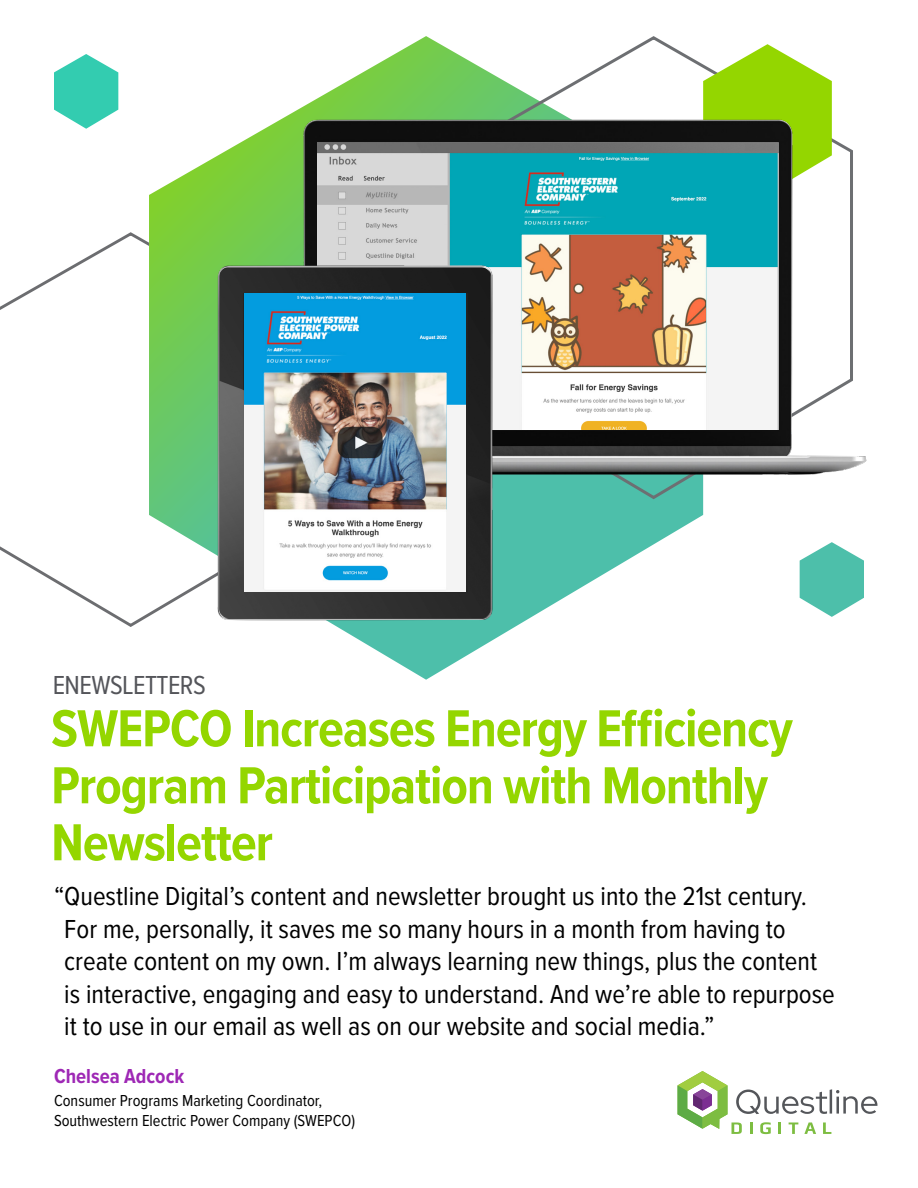
<style>
.page{position:relative;width:918px;height:1188px;background:#fff}
.page>*{position:absolute;margin:0;border:0;box-sizing:border-box;transform-origin:0 0}
.t1{font:700 54px/57px "Proxima Nova Cond";letter-spacing:-.02em;color:#94d600}
.t2{font:27px/32.4px "Proxima Nova Cond";color:#000}
.t3{font:27px "Proxima Nova Cond";letter-spacing:-.02em;color:#54555a}
.t4{font:700 21px "Proxima Nova Cond";color:#9e28b5}
.t5{font:16.5px/19.8px "Proxima Nova Cond";color:#000}
</style>
<div class="page">
<svg style="left:0;top:232px;width:149px;height:395px"></svg>
<svg style="left:149px;top:36px;width:542px;height:644px"></svg>
<svg style="left:452px;top:36px;width:239px;height:17px"></svg>
<svg style="left:752px;top:44px;width:31px;height:9px"></svg>
<svg style="left:800px;top:542px;width:64px;height:75px"></svg>
<svg style="left:54px;top:54px;width:64px;height:75px"></svg>
<svg style="left:678px;top:1071px;width:199px;height:63px"></svg>
<img style="left:131px;top:53px;width:736px;height:469px">
<img style="left:317px;top:142px;width:461px;height:288px">
<img style="left:183px;top:225px;width:339px;height:434px">
<img style="left:244px;top:293px;width:222px;height:299px">
<p class="t3" style="left:53px;top:665px;width:155px">ENEWSLETTERS</p>
<p class="t1" style="left:51px;top:699px;width:743px">SWEPCO Increases Energy Efficiency<br>Program Participation with Monthly<br>Newsletter</p>
<p class="t2" style="left:64px;top:879px;width:772px;text-indent:-10px">“Questline Digital’s content and newsletter brought us into the 21st century.<br>For me, personally, it saves me so many hours in a month from having to create content on my own. I’m always learning new things, plus the content is interactive, engaging and easy to understand. And we’re able to repurpose it to use in our email as well as on our website and social media.”</p>
<p class="t4" style="left:54px;top:1061px;width:132px">Chelsea Adcock</p>
<p class="t5" style="left:54px;top:1090px;width:303px">Consumer Programs Marketing Coordinator,<br>Southwestern Electric Power Company (SWEPCO)</p>
</div>
